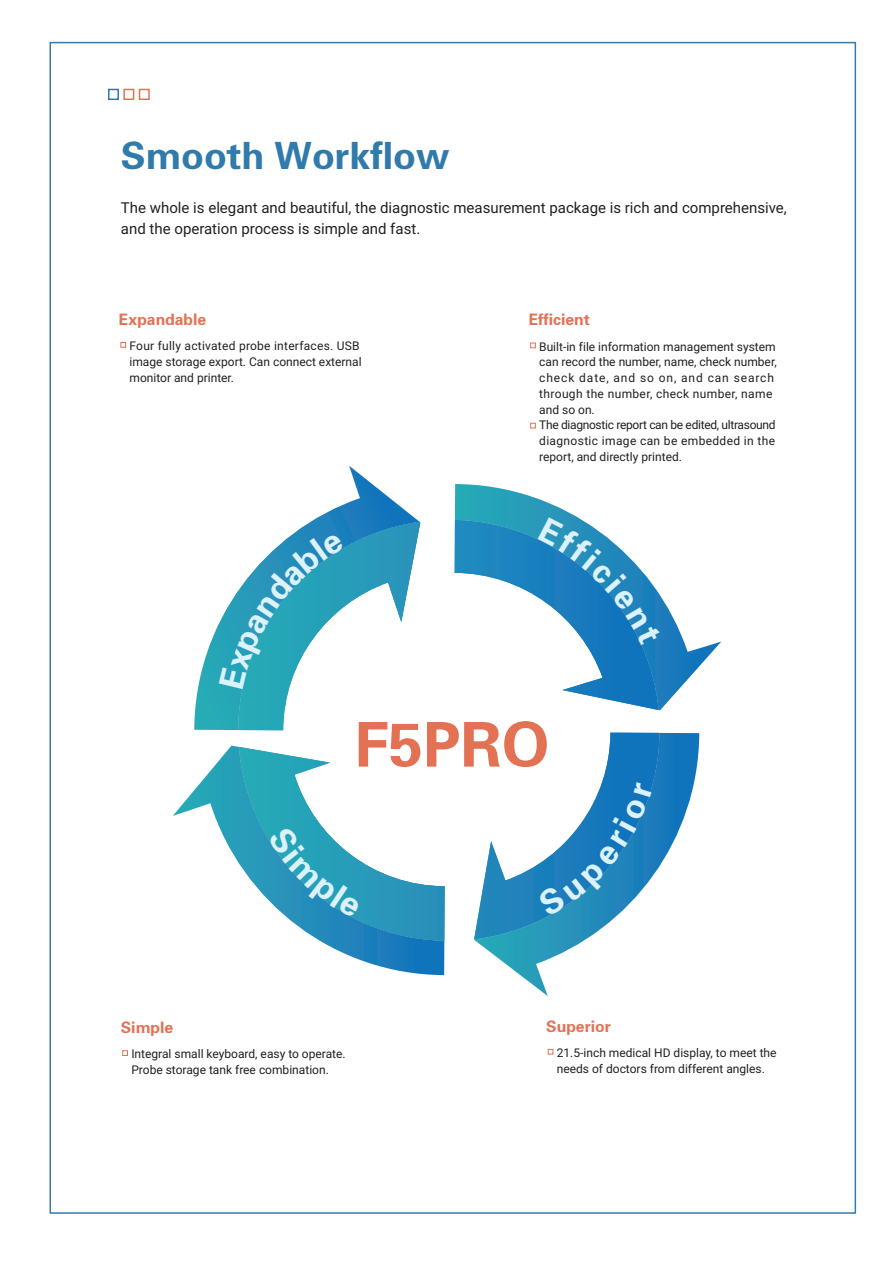
<style>
.page{position:relative;width:894px;height:1263px;background:#fff}
.page>*{position:absolute;margin:0;border:0;box-sizing:border-box;transform-origin:0 0}
.t1{font:61.65px "FZDHTK GBK1 0";color:#e37255}
.t2{font:37.5px "FZDHTK GBK1 0";color:#307aac}
.t3{font:15.75px "FZDHTK GBK1 0";color:#e37255}
.t4{font:15px/21px "Roboto";color:#231f20}
.t5{font:12px/15.8px "Roboto";color:#231f20}
</style>
<div class="page">
<div style="left:108px;top:89px;width:11px;height:11px;border:2px solid #307aac"></div>
<div style="left:123px;top:89px;width:11px;height:11px;border:2px solid #e37255"></div>
<div style="left:139px;top:89px;width:11px;height:11px;border:2px solid #e37255"></div>
<svg style="left:548px;top:1049px;width:5px;height:5px"></svg>
<svg style="left:122px;top:1050px;width:6px;height:6px"></svg>
<svg style="left:120px;top:342px;width:6px;height:6px"></svg>
<svg style="left:530px;top:343px;width:5px;height:5px"></svg>
<svg style="left:530px;top:423px;width:5px;height:5px"></svg>
<svg style="left:194px;top:466px;width:225px;height:264px"></svg>
<svg style="left:455px;top:484px;width:266px;height:225px"></svg>
<svg style="left:474px;top:733px;width:225px;height:263px"></svg>
<svg style="left:173px;top:746px;width:271px;height:229px"></svg>
<svg style="left:218px;top:522px;width:202px;height:208px"></svg>
<svg style="left:454px;top:517px;width:207px;height:193px"></svg>
<svg style="left:239px;top:747px;width:205px;height:194px"></svg>
<svg style="left:474px;top:733px;width:185px;height:206px"></svg>
<h2 class="t2" style="left:121px;top:135px;width:330px">Smooth Workflow</h2>
<p class="t4" style="left:121px;top:197px;width:667px">The whole is elegant and beautiful, the diagnostic measurement package is rich and comprehensive, and the operation process is simple and fast.</p>
<h3 class="t3" style="left:119px;top:311px;width:89px">Expandable</h3>
<p class="t5" style="left:129px;top:338px;width:234px">Four fully activated probe interfaces. USB image storage export. Can connect external monitor and printer.</p>
<h3 class="t3" style="left:528px;top:311px;width:63px">Efficient</h3>
<p class="t5" style="left:539px;top:339px;width:239px">Built-in file information management system can record the number, name, check number, check date, and so on, and can search through the number, check number, name and so on.<br>The diagnostic report can be edited, ultrasound diagnostic image can be embedded in the report, and directly printed.</p>
<h1 class="t1" style="left:354px;top:711px;width:197px">F5PRO</h1>
<h3 class="t3" style="left:121px;top:1019px;width:54px">Simple</h3>
<p class="t5" style="left:131px;top:1046px;width:216px">Integral small keyboard, easy to operate.<br>Probe storage tank free combination.</p>
<h3 class="t3" style="left:546px;top:1017px;width:66px">Superior</h3>
<p class="t5" style="left:557px;top:1045px;width:221px">21.5-inch medical HD display, to meet the needs of doctors from different angles.</p>
</div>
